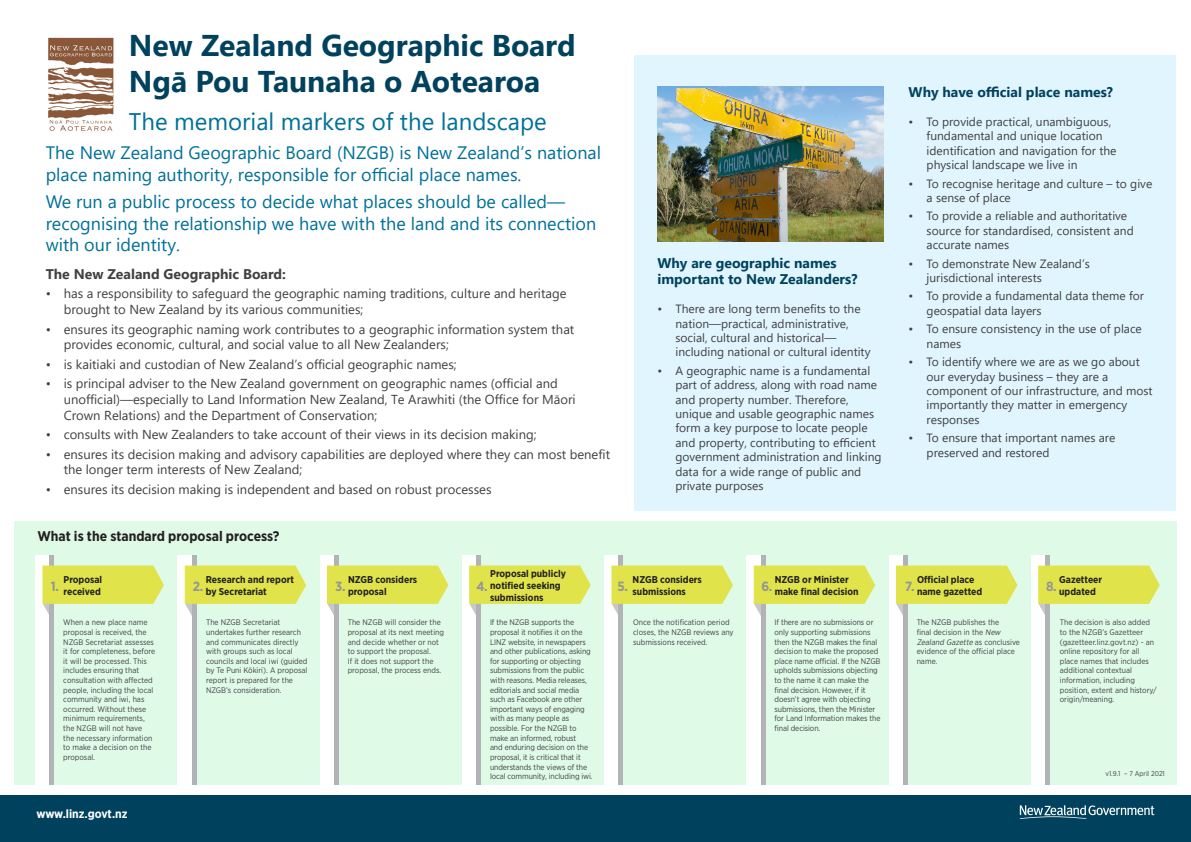
<style>
.page{position:relative;width:1191px;height:842px;background:#fff}
.page>*{position:absolute;margin:0;border:0;box-sizing:border-box;transform-origin:0 0}
.t1{font:700 30px/36px "Segoe UI";color:#00425d}
.t2{font:24px "Segoe UI";color:#007198}
.t3{font:18px/21.6px "Segoe UI";color:#007198}
.t4{font:700 14px/16.8px "Segoe UI";color:#00425d}
.t5{font:700 14px "Gotham Narrow";color:#231f20}
.t6{font:700 14px "Segoe UI";color:#414042}
.t7{font:700 13.4px "Gotham Narrow";color:#939598}
.t8{font:13px/15.6px "Segoe UI";color:#414042}
.t9{font:12px/14.4px "Segoe UI";color:#414042}
.t10{font:700 12px "Gotham Narrow";color:#fff}
.t11{font:700 9.9px/11.9px "Gotham Narrow";color:#231f20}
.t12{font:8px/9.6px "Gotham Narrow";letter-spacing:-.005em;color:#414042}
.t13{font:7px "Gotham Narrow";color:#414042}
.s1{font-style:italic}
</style>
<div class="page">
<div style="left:634px;top:56px;width:542px;height:455px;background:#e1f5ff"></div>
<div style="left:14px;top:521px;width:1162px;height:264px;background:#dffae7"></div>
<div style="left:35px;top:555px;width:15px;height:230px;background:#fff"></div>
<hr style="left:50px;top:555px;width:4px;height:230px;background:#b2b3b7">
<svg style="left:42px;top:565px;width:122px;height:51px"></svg>
<img style="left:657px;top:86px;width:226px;height:155px">
<div style="left:178px;top:555px;width:14px;height:230px;background:#fff"></div>
<hr style="left:192px;top:555px;width:4px;height:230px;background:#b2b3b7">
<svg style="left:184px;top:565px;width:122px;height:51px"></svg>
<div style="left:320px;top:555px;width:14px;height:230px;background:#fff"></div>
<div style="left:334px;top:555px;width:5px;height:230px;background:#b2b3b7"></div>
<svg style="left:327px;top:565px;width:122px;height:50px"></svg>
<div style="left:462px;top:555px;width:14px;height:230px;background:#fff"></div>
<div style="left:476px;top:555px;width:5px;height:230px;background:#b2b3b7"></div>
<svg style="left:469px;top:565px;width:122px;height:50px"></svg>
<div style="left:604px;top:555px;width:15px;height:230px;background:#fff"></div>
<hr style="left:619px;top:555px;width:4px;height:230px;background:#b2b3b7">
<svg style="left:611px;top:565px;width:122px;height:51px"></svg>
<div style="left:746px;top:555px;width:15px;height:230px;background:#fff"></div>
<hr style="left:761px;top:555px;width:4px;height:230px;background:#b2b3b7">
<svg style="left:753px;top:565px;width:122px;height:51px"></svg>
<div style="left:889px;top:555px;width:14px;height:230px;background:#fff"></div>
<hr style="left:903px;top:555px;width:4px;height:230px;background:#b2b3b7">
<svg style="left:896px;top:565px;width:121px;height:51px"></svg>
<div style="left:1031px;top:555px;width:14px;height:230px;background:#fff"></div>
<div style="left:1045px;top:555px;width:5px;height:230px;background:#b2b3b7"></div>
<svg style="left:1038px;top:565px;width:122px;height:50px"></svg>
<div style="left:0;top:795px;width:1191px;height:47px;background:#00425d"></div>
<svg style="left:1019px;top:805px;width:135px;height:14px"></svg>
<img style="left:48px;top:37px;width:66px;height:94px">
<h1 class="t1" style="left:129px;top:25px;width:448px">New Zealand Geographic Board<br>Ngā Pou Taunaha o Aotearoa</h1>
<h2 class="t2" style="left:129px;top:99px;width:419px">The memorial markers of the landscape</h2>
<p class="t3" style="left:46px;top:140px;width:557px">The New Zealand Geographic Board (NZGB) is New Zealand’s national place naming authority, responsible for official place names.</p>
<p class="t3" style="left:46px;top:189px;width:552px">We run a public process to decide what places should be called— recognising the relationship we have with the land and its connection with our identity.</p>
<h3 class="t6" style="left:46px;top:261px;width:242px">The New Zealand Geographic Board:</h3>
<p class="t8" style="left:64px;top:285px;width:504px;text-indent:-18px">• has a responsibility to safeguard the geographic naming traditions, culture and heritage brought to New Zealand by its various communities;</p>
<p class="t8" style="left:64px;top:320px;width:512px;text-indent:-18px">• ensures its geographic naming work contributes to a geographic information system that provides economic, cultural, and social value to all New Zealanders;</p>
<p class="t8" style="left:46px;top:355px;width:412px">• is kaitiaki and custodian of New Zealand’s official geographic names;</p>
<p class="t8" style="left:64px;top:375px;width:513px;text-indent:-18px">• is principal adviser to the New Zealand government on geographic names (official and unofficial)—especially to Land Information New Zealand, Te Arawhiti (the Office for Māori<br>Crown Relations) and the Department of Conservation;</p>
<p class="t8" style="left:46px;top:426px;width:492px">• consults with New Zealanders to take account of their views in its decision making;</p>
<p class="t8" style="left:64px;top:445px;width:548px;text-indent:-18px">• ensures its decision making and advisory capabilities are deployed where they can most benefit the longer term interests of New Zealand;</p>
<p class="t8" style="left:46px;top:480px;width:447px">• ensures its decision making is independent and based on robust processes</p>
<h3 class="t4" style="left:657px;top:253px;width:202px">Why are geographic names important to New Zealanders?</h3>
<p class="t9" style="left:675px;top:301px;width:197px;text-indent:-18px">• There are long term benefits to the nation—practical, administrative, social, cultural and historical— including national or cultural identity</p>
<p class="t9" style="left:675px;top:362px;width:208px;text-indent:-18px">• A geographic name is a fundamental part of address, along with road name and property number. Therefore, unique and usable geographic names form a key purpose to locate people and property, contributing to efficient government administration and linking data for a wide range of public and private purposes</p>
<h3 class="t4" style="left:908px;top:83px;width:206px">Why have official place names?</h3>
<p class="t9" style="left:926px;top:114px;width:191px;text-indent:-18px">• To provide practical, unambiguous, fundamental and unique location identification and navigation for the physical landscape we live in</p>
<p class="t9" style="left:926px;top:175px;width:227px;text-indent:-18px">• To recognise heritage and culture – to give a sense of place</p>
<p class="t9" style="left:926px;top:208px;width:209px;text-indent:-18px">• To provide a reliable and authoritative source for standardised, consistent and accurate names</p>
<p class="t9" style="left:926px;top:255px;width:165px;text-indent:-18px">• To demonstrate New Zealand’s jurisdictional interests</p>
<p class="t9" style="left:926px;top:288px;width:219px;text-indent:-18px">• To provide a fundamental data theme for geospatial data layers</p>
<p class="t9" style="left:926px;top:321px;width:217px;text-indent:-18px">• To ensure consistency in the use of place names</p>
<p class="t9" style="left:926px;top:354px;width:227px;text-indent:-18px">• To identify where we are as we go about our everyday business – they are a component of our infrastructure, and most importantly they matter in emergency responses</p>
<p class="t9" style="left:926px;top:430px;width:190px;text-indent:-18px">• To ensure that important names are preserved and restored</p>
<h3 class="t5" style="left:37px;top:527px;width:244px">What is the standard proposal process?</h3>
<h4 class="t11" style="left:64px;top:574px;width:40px">Proposal received</h4>
<h4 class="t11" style="left:206px;top:574px;width:90px">Research and report by Secretariat</h4>
<p class="t7" style="left:193px;top:577px;width:12px">2.</p>
<p class="t7" style="left:51px;top:577px;width:10px">1.</p>
<p class="t12" style="left:63px;top:618px;width:93px">When a new place name proposal is received, the<br>NZGB Secretariat assesses it for completeness, before it will be processed. This includes ensuring that consultation with affected people, including the local community and iwi, has occurred. Without these minimum requirements, the NZGB will not have the necessary information to make a decision on the proposal.</p>
<p class="t12" style="left:206px;top:618px;width:103px">The NZGB Secretariat undertakes further research and communicates directly with groups such as local councils and local iwi (guided by Te Puni Kōkiri). A proposal report is prepared for the<br>NZGB’s consideration.</p>
<h4 class="t11" style="left:348px;top:574px;width:71px">NZGB considers proposal</h4>
<p class="t7" style="left:335px;top:577px;width:12px">3.</p>
<p class="t12" style="left:348px;top:618px;width:98px">The NZGB will consider the proposal at its next meeting and decide whether or not to support the proposal.<br>If it does not support the proposal, the process ends.</p>
<p class="t7" style="left:476px;top:577px;width:13px">4.</p>
<p class="t11" style="left:490px;top:568px;width:77px">Proposal publicly notified seeking submissions</p>
<p class="t12" style="left:490px;top:618px;width:104px">If the NZGB supports the proposal it notifies it on the<br>LINZ website, in newspapers and other publications, asking for supporting or objecting submissions from the public with reasons. Media releases, editorials and social media such as Facebook are other important ways of engaging with as many people as possible. For the NZGB to make an informed, robust<br>and enduring decision on the proposal, it is critical that it understands the views of the local community, including iwi.</p>
<h4 class="t11" style="left:632px;top:574px;width:71px">NZGB considers submissions</h4>
<p class="t7" style="left:617px;top:577px;width:12px">5.</p>
<p class="t12" style="left:633px;top:618px;width:102px">Once the notification period closes, the NZGB reviews any submissions received.</p>
<h4 class="t11" style="left:775px;top:574px;width:85px">NZGB or Minister make final decision</h4>
<p class="t7" style="left:761px;top:577px;width:13px">6.</p>
<h4 class="t11" style="left:917px;top:574px;width:67px">Official place name gazetted</h4>
<p class="t7" style="left:905px;top:577px;width:11px">7.</p>
<h4 class="t11" style="left:1059px;top:574px;width:44px">Gazetteer updated</h4>
<p class="t7" style="left:1046px;top:577px;width:12px">8.</p>
<p class="t12" style="left:774px;top:618px;width:107px">If there are no submissions or only supporting submissions then the NZGB makes the final decision to make the proposed place name official. If the NZGB upholds submissions objecting to the name it can make the final decision. However, if it doesn’t agree with objecting submissions, then the Minister for Land Information makes the final decision.</p>
<p class="t12" style="left:916px;top:618px;width:105px">The NZGB publishes the<br>final decision in the <span class="s1">New<br>Zealand Gazette</span> a s co n c l u s i ve evidence of the official place name.</p>
<p class="t12" style="left:1059px;top:618px;width:98px">The decision is also added to the NZGB’s Gazetteer (gazetteer.linz.govt.nz) - an online repository for all place names that includes additional contextual information, including position, extent and history/ origin/meaning.</p>
<p class="t13" style="left:1105px;top:769px;width:61px">v1.9.1 – 7 April 2021</p>
<h3 class="t10" style="left:36px;top:806px;width:93px">www.linz.govt.nz</h3>
</div>
